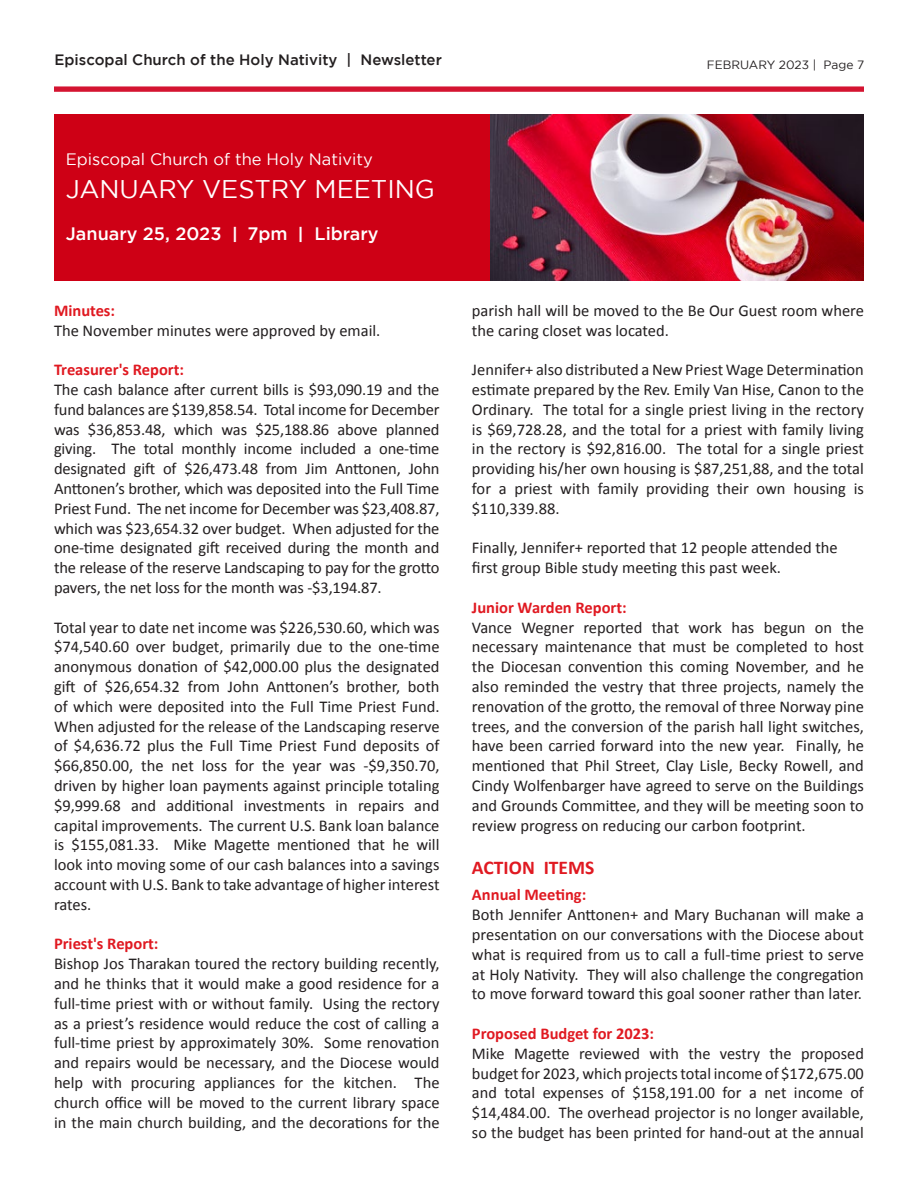
<style>
.page{position:relative;width:918px;height:1188px;background:#fff}
.page>*{position:absolute;margin:0;border:0;box-sizing:border-box;transform-origin:0 0}
.t1{font:25.5px "Gotham";color:#fff}
.t2{font:700 19.5px "Calibri";color:#e01921}
.t3{font:500 18px "Gotham";color:#fff}
.t4{font:16.5px/19.8px "Calibri";color:#231f20;text-align:justify}
.t5{font:700 16.5px "Calibri";color:#e01921}
.t6{font:16.5px "Gotham";color:#fff}
.t7{font:500 15px "Gotham";color:#231f20}
.t8{font:12px "Gotham";color:#231f20}
.s1{font-weight:700;font-size:16.5px}
.s2{font-weight:700;color:#e01921}
</style>
<div class="page">
<svg style="left:54px;top:86px;width:810px;height:6px;background:#d82d47"></svg>
<img style="left:489px;top:114px;width:375px;height:167px">
<div style="left:54px;top:114px;width:435px;height:167px;background:#ce0015"></div>
<p class="t7" style="left:55px;top:51px;width:389px">Episcopal Church of the Holy Nativity | Newsletter</p>
<p class="t8" style="left:707px;top:58px;width:159px">FEBRUARY 2023 | Page 7</p>
<p class="t6" style="left:66px;top:150px;width:308px">Episcopal Church of the Holy Nativity</p>
<p class="t1" style="left:66px;top:175px;width:371px">JANUARY VESTRY MEETING</p>
<p class="t3" style="left:66px;top:223px;width:314px">January 25, 2023 <span class="s1">|</span> 7pm <span class="s1">|</span> Library</p>
<p class="t4" style="left:54px;top:300px;width:328px"><span class="s2">Minutes:<br></span>The November minutes were approved by email.</p>
<p class="t5" style="left:54px;top:358px;width:132px">Treasurer's Report:</p>
<p class="t4" style="left:54px;top:379px;width:387px">The cash balance after current bills is $93,090.19 and the fund balances are $139,858.54. Total income for December was $36,853.48, which was $25,188.86 above planned giving. The total monthly income included a one-time designated gift of $26,473.48 from Jim Anttonen, John Anttonen’s brother, which was deposited into the Full Time Priest Fund. The net income for December was $23,408.87, which was $23,654.32 over budget. When adjusted for the one-time designated gift received during the month and the release of the reserve Landscaping to pay for the grotto pavers, the net loss for the month was -$3,194.87.</p>
<p class="t4" style="left:54px;top:617px;width:387px">Total year to date net income was $226,530.60, which was $74,540.60 over budget, primarily due to the one-time anonymous donation of $42,000.00 plus the designated gift of $26,654.32 from John Anttonen’s brother, both of which were deposited into the Full Time Priest Fund.<br>When adjusted for the release of the Landscaping reserve of $4,636.72 plus the Full Time Priest Fund deposits of $66,850.00, the net loss for the year was -$9,350.70, driven by higher loan payments against principle totaling $9,999.68 and additional investments in repairs and capital improvements. The current U.S. Bank loan balance is $155,081.33. Mike Magette mentioned that he will look into moving some of our cash balances into a savings account with U.S. Bank to take advantage of higher interest rates.</p>
<p class="t5" style="left:54px;top:932px;width:106px">Priest's Report:</p>
<p class="t4" style="left:54px;top:953px;width:387px">Bishop Jos Tharakan toured the rectory building recently, and he thinks that it would make a good residence for a full-time priest with or without family. Using the rectory as a priest’s residence would reduce the cost of calling a full-time priest by approximately 30%. Some renovation and repairs would be necessary, and the Diocese would help with procuring appliances for the kitchen. The church office will be moved to the current library space in the main church building, and the decorations for the</p>
<p class="t4" style="left:472px;top:300px;width:394px">parish hall will be moved to the Be Our Guest room where the caring closet was located.</p>
<p class="t4" style="left:472px;top:359px;width:394px">Jennifer+ also distributed a New Priest Wage Determination estimate prepared by the Rev. Emily Van Hise, Canon to the Ordinary. The total for a single priest living in the rectory is $69,728.28, and the total for a priest with family living in the rectory is $92,816.00. The total for a single priest providing his/her own housing is $87,251,88, and the total for a priest with family providing their own housing is $110,339.88.</p>
<p class="t4" style="left:472px;top:538px;width:367px">Finally, Jennifer+ reported that 12 people attended the first group Bible study meeting this past week.</p>
<p class="t5" style="left:472px;top:596px;width:156px">Junior Warden Report:</p>
<p class="t4" style="left:472px;top:617px;width:394px">Vance Wegner reported that work has begun on the necessary maintenance that must be completed to host the Diocesan convention this coming November, and he also reminded the vestry that three projects, namely the renovation of the grotto, the removal of three Norway pine trees, and the conversion of the parish hall light switches, have been carried forward into the new year. Finally, he mentioned that Phil Street, Clay Lisle, Becky Rowell, and Cindy Wolfenbarger have agreed to serve on the Buildings and Grounds Committee, and they will be meeting soon to review progress on reducing our carbon footprint.</p>
<p class="t2" style="left:472px;top:854px;width:124px">ACTION ITEMS</p>
<p class="t5" style="left:472px;top:883px;width:116px">Annual Meeting:</p>
<p class="t4" style="left:472px;top:904px;width:394px">Both Jennifer Anttonen+ and Mary Buchanan will make a presentation on our conversations with the Diocese about what is required from us to call a full-time priest to serve at Holy Nativity. They will also challenge the congregation to move forward toward this goal sooner rather than later.</p>
<p class="t5" style="left:472px;top:1022px;width:184px">Proposed Budget for 2023:</p>
<p class="t4" style="left:472px;top:1043px;width:394px">Mike Magette reviewed with the vestry the proposed budget for 2023, which projects total income of $172,675.00 and total expenses of $158,191.00 for a net income of $14,484.00. The overhead projector is no longer available, so the budget has been printed for hand-out at the annual</p>
</div>
